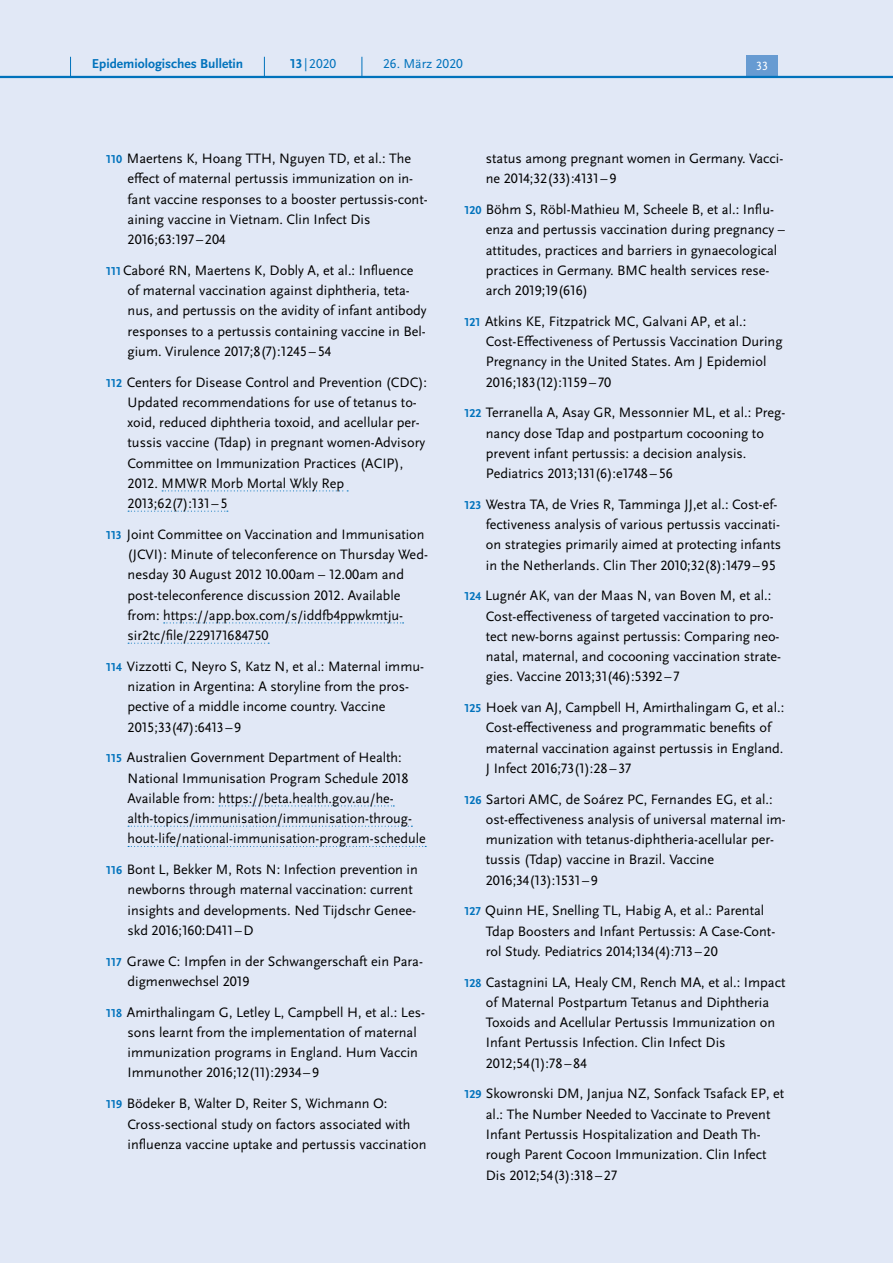
<style>
.page{position:relative;width:893px;height:1263px;background:#fff}
.page>*{position:absolute;margin:0;border:0;box-sizing:border-box;transform-origin:0 0}
.t1{font:14.25px/20.2px "Scala Sans Pro";color:#000}
.t2{font:700 13.5px "Scala Sans Pro";color:#0072bc}
.t3{font:13.5px "Scala Sans Pro";color:#0072bc}
.t4{font:12.45px "Scala Sans Pro";color:#fff}
.s1{font-weight:700}
.s2{font-weight:700;font-size:12px;color:#0072bc}
</style>
<div class="page">
<div style="left:0;top:75px;width:893px;height:1188px;background:#e1e8f6"></div>
<svg style="left:162px;top:490px;width:186px;height:1px"></svg>
<svg style="left:128px;top:511px;width:100px;height:1px"></svg>
<svg style="left:164px;top:622px;width:240px;height:1px"></svg>
<svg style="left:128px;top:643px;width:141px;height:1px"></svg>
<svg style="left:219px;top:805px;width:175px;height:1px"></svg>
<svg style="left:128px;top:826px;width:284px;height:1px"></svg>
<svg style="left:128px;top:846px;width:298px;height:1px"></svg>
<div style="left:0;top:0;width:893px;height:77px;background:#e1e8f6"></div>
<div style="left:746px;top:55px;width:32px;height:21px;background:#679bd2"></div>
<hr style="left:0;top:76px;width:893px;height:2px;background:#0072bc">
<svg style="left:70px;top:57px;width:1px;height:19px"></svg>
<svg style="left:264px;top:57px;width:1px;height:19px"></svg>
<svg style="left:362px;top:57px;width:1px;height:19px"></svg>
<p class="t2" style="left:92px;top:55px;width:153px">Epidemiologisches Bulletin</p>
<p class="t3" style="left:290px;top:55px;width:47px"><span class="s1">13</span>|2020</p>
<p class="t3" style="left:383px;top:55px;width:81px">26. März 2020</p>
<p class="t4" style="left:756px;top:59px;width:13px">33</p>
<p class="t1" style="left:128px;top:148px;width:302px;text-indent:-21px"><span class="s2">110</span> Maertens K, Hoang TTH, Nguyen TD, et al.: The effect of maternal pertussis immunization on in&shy;fant vaccine responses to a booster pertussis-cont&shy;aining vaccine in Vietnam. Clin Infect Dis 2016;63:197 –204</p>
<p class="t1" style="left:128px;top:260px;width:301px;text-indent:-21px"><span class="s2">111</span> Caboré RN, Maertens K, Dobly A, et al.: Influence of maternal vaccination against diphtheria, teta&shy;nus, and pertussis on the avidity of infant antibody responses to a pertussis containing vaccine in Bel&shy;gium. Virulence 2017;8(7):1245–54</p>
<p class="t1" style="left:128px;top:372px;width:301px;text-indent:-21px"><span class="s2">112</span> Centers for Disease Control and Prevention (CDC):<br>Updated recommendations for use of tetanus to&shy;xoid, reduced diphtheria toxoid, and acellular per&shy;tussis vaccine (Tdap) in pregnant women-Advisory Committee on Immunization Practices (ACIP), 2012. MMWR Morb Mortal Wkly Rep 2013;62(7):131–5</p>
<p class="t1" style="left:128px;top:524px;width:302px;text-indent:-21px"><span class="s2">113</span> Joint Committee on Vaccination and Immunisation (JCVI): Minute of teleconference on Thursday Wed&shy;nesday 30 August 2012 10.00am – 12.00am and post-teleconference discussion 2012. Available from: https://app.box.com/s/iddfb4ppwkmtju&shy;sir2tc/file/229171684750</p>
<p class="t1" style="left:128px;top:656px;width:298px;text-indent:-21px"><span class="s2">114</span> Vizzotti C, Neyro S, Katz N, et al.: Maternal immu&shy;nization in Argentina: A storyline from the pros&shy;pective of a middle income country. Vaccine 2015;33(47):6413– 9</p>
<p class="t1" style="left:128px;top:748px;width:300px;text-indent:-21px"><span class="s2">115</span> Australien Government Department of Health:<br>National Immunisation Program Schedule 2018<br>Available from: https://beta.health.gov.au/he&shy;alth-topics/immunisation/immunisation-throug&shy;hout-life/national-immunisation-program-schedule</p>
<p class="t1" style="left:128px;top:859px;width:292px;text-indent:-21px"><span class="s2">116</span> Bont L, Bekker M, Rots N: Infection prevention in newborns through maternal vaccination: current insights and developments. Ned Tijdschr Genee&shy;skd 2016;160:D411 –D</p>
<p class="t1" style="left:128px;top:951px;width:297px;text-indent:-21px"><span class="s2">117</span> Grawe C: Impfen in der Schwangerschaft ein Para&shy;digmenwechsel 2019</p>
<p class="t1" style="left:128px;top:1002px;width:299px;text-indent:-21px"><span class="s2">118</span> Amirthalingam G, Letley L, Campbell H, et al.: Les&shy;sons learnt from the implementation of maternal immunization programs in England. Hum Vaccin Immunother 2016;12(11):2934 –9</p>
<p class="t1" style="left:128px;top:1093px;width:300px;text-indent:-21px"><span class="s2">119</span> Bödeker B, Walter D, Reiter S, Wichmann O:<br>Cross-sectional study on factors associated with influenza vaccine uptake and pertussis vaccination</p>
<p class="t1" style="left:486px;top:148px;width:299px">status among pregnant women in Germany. Vacci&shy;ne 2014;32(33):4131–9</p>
<p class="t1" style="left:486px;top:199px;width:301px;text-indent:-21px"><span class="s2">120</span> Böhm S, Röbl-Mathieu M, Scheele B, et al.: Influ&shy;enza and pertussis vaccination during pregnancy – attitudes, practices and barriers in gynaecological practices in Germany. BMC health services rese&shy;arch 2019;19(616)</p>
<p class="t1" style="left:486px;top:311px;width:298px;text-indent:-21px"><span class="s2">121</span> Atkins KE, Fitzpatrick MC, Galvani AP, et al.:<br>Cost-Effectiveness of Pertussis Vaccination During Pregnancy in the United States. Am J Epidemiol 2016;183(12):1159–70</p>
<p class="t1" style="left:486px;top:403px;width:301px;text-indent:-21px"><span class="s2">122</span> Terranella A, Asay GR, Messonnier ML, et al.: Preg&shy;nancy dose Tdap and postpartum cocooning to prevent infant pertussis: a decision analysis.<br>Pediatrics 2013;131(6):e1748–56</p>
<p class="t1" style="left:486px;top:494px;width:297px;text-indent:-21px"><span class="s2">123</span> Westra TA, de Vries R, Tamminga JJ,et al.: Cost-ef&shy;fectiveness analysis of various pertussis vaccinati&shy;on strategies primarily aimed at protecting infants in the Netherlands. Clin Ther 2010;32(8):1479–95</p>
<p class="t1" style="left:486px;top:586px;width:297px;text-indent:-21px"><span class="s2">124</span> Lugnér AK, van der Maas N, van Boven M, et al.:<br>Cost-effectiveness of targeted vaccination to pro&shy;tect new-borns against pertussis: Comparing neo&shy;natal, maternal, and cocooning vaccination strate&shy;gies. Vaccine 2013;31(46):5392–7</p>
<p class="t1" style="left:486px;top:697px;width:300px;text-indent:-21px"><span class="s2">125</span> Hoek van AJ, Campbell H, Amirthalingam G, et al.:<br>Cost-effectiveness and programmatic benefits of maternal vaccination against pertussis in England.<br>J Infect 2016;73(1):28 –37</p>
<p class="t1" style="left:486px;top:789px;width:302px;text-indent:-21px"><span class="s2">126</span> Sartori AMC, de Soárez PC, Fernandes EG, et al.: ost-effectiveness analysis of universal maternal im&shy;munization with tetanus-diphtheria-acellular per&shy;tussis (Tdap) vaccine in Brazil. Vaccine 2016;34(13):1531–9</p>
<p class="t1" style="left:486px;top:901px;width:291px;text-indent:-21px"><span class="s2">127</span> Quinn HE, Snelling TL, Habig A, et al.: Parental<br>Tdap Boosters and Infant Pertussis: A Case-Cont&shy;rol Study. Pediatrics 2014;134(4):713–20</p>
<p class="t1" style="left:486px;top:972px;width:301px;text-indent:-21px"><span class="s2">128</span> Castagnini LA, Healy CM, Rench MA, et al.: Impact of Maternal Postpartum Tetanus and Diphtheria Toxoids and Acellular Pertussis Immunization on Infant Pertussis Infection. Clin Infect Dis 2012;54(1):78–84</p>
<p class="t1" style="left:486px;top:1084px;width:300px;text-indent:-21px"><span class="s2">129</span> Skowronski DM, Janjua NZ, Sonfack Tsafack EP, et al.: The Number Needed to Vaccinate to Prevent Infant Pertussis Hospitalization and Death Th&shy;rough Parent Cocoon Immunization. Clin Infect Dis 2012;54(3):318 –27</p>
</div>
